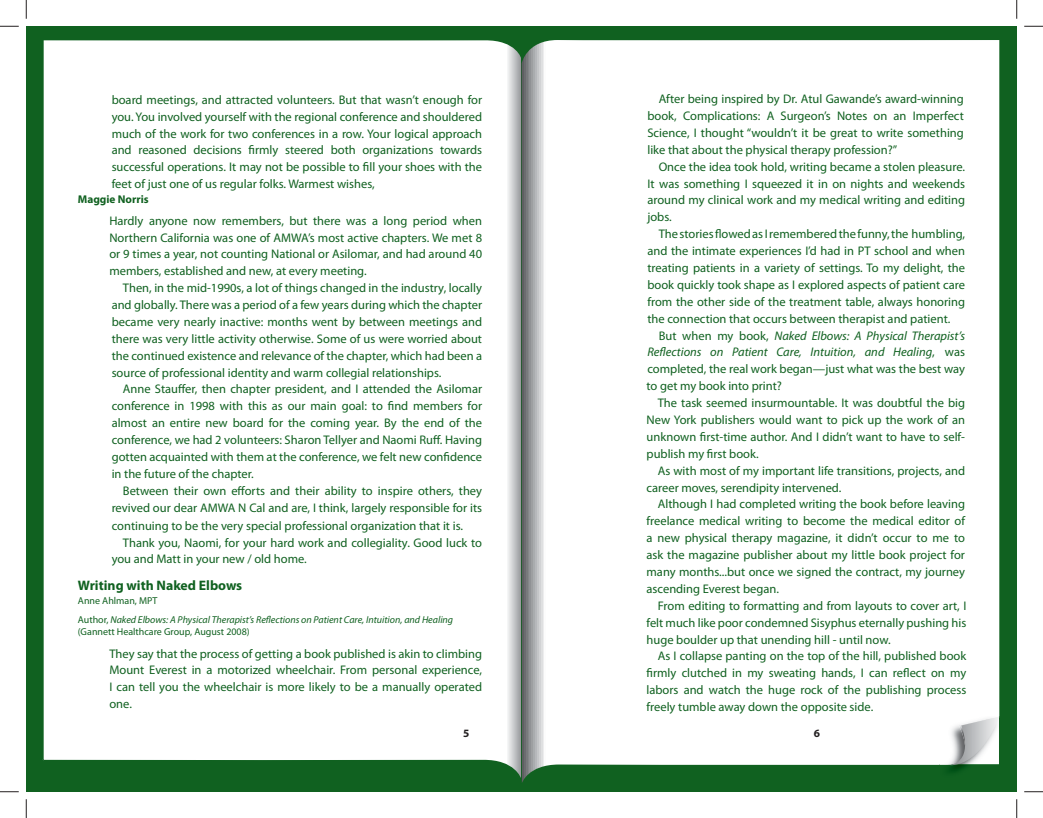
<style>
.page{position:relative;width:1043px;height:818px;background:#fff}
.page>*{position:absolute;margin:0;border:0;box-sizing:border-box;transform-origin:0 0}
.t1{font:700 13.75px "Myriad Pro";color:#106120}
.t2{font:12.5px/16.9px "Myriad Pro";color:#106120;text-align:justify}
.t3{font:700 11.25px "Myriad Pro";color:#106120}
.t4{font:700 11.25px "Myriad Pro";color:#231f20}
.t5{font:italic 10px/19.4px "Myriad Pro";color:#106120}
.t6{font:10px "Myriad Pro";color:#106120}
.s1{font-style:normal}
.s2{font-style:italic}
</style>
<div class="page">
<div style="left:26px;top:26px;width:495px;height:765px;background:#106120"></div>
<div style="left:42px;top:40px;width:479px;height:738px;background:#fff"></div>
<div style="left:521px;top:26px;width:495px;height:765px;background:#106120"></div>
<svg style="left:521px;top:40px;width:478px;height:743px;background:#f4f6f5"></svg>
<img style="left:939px;top:764px;width:60px;height:13px">
<img style="left:939px;top:716px;width:10px;height:48px">
<svg style="left:949px;top:716px;width:50px;height:49px;background:#d4d6d6"></svg>
<svg style="left:0;top:25px;width:19px;height:2px"></svg>
<svg style="left:1024px;top:25px;width:18px;height:2px"></svg>
<svg style="left:0;top:791px;width:19px;height:1px"></svg>
<svg style="left:1024px;top:791px;width:18px;height:1px"></svg>
<svg style="left:25px;top:0;width:2px;height:19px"></svg>
<svg style="left:25px;top:799px;width:2px;height:19px"></svg>
<svg style="left:1016px;top:0;width:1px;height:19px"></svg>
<svg style="left:1016px;top:799px;width:1px;height:19px"></svg>
<p class="t2" style="left:112px;top:92px;width:372px">board meetings, and attracted volunteers. But that wasn’t enough for you. You involved yourself with the regional conference and shouldered much of the work for two conferences in a row. Your logical approach and reasoned decisions firmly steered both organizations towards successful operations. It may not be possible to fill your shoes with the feet of just one of us regular folks. Warmest wishes,</p>
<p class="t3" style="left:78px;top:195px;width:72px">Maggie Norris</p>
<p class="t2" style="left:109px;top:213px;width:374px">Hardly anyone now remembers, but there was a long period when Northern California was one of AMWA’s most active chapters. We met 8 or 9 times a year, not counting National or Asilomar, and had around 40 members, established and new, at every meeting.</p>
<p class="t2" style="left:112px;top:281px;width:372px;text-indent:11px">Then, in the mid-1990s, a lot of things changed in the industry, locally and globally. There was a period of a few years during which the chapter became very nearly inactive: months went by between meetings and there was very little activity otherwise. Some of us were worried about the continued existence and relevance of the chapter, which had been a source of professional identity and warm collegial relationships.</p>
<p class="t2" style="left:112px;top:382px;width:372px;text-indent:11px">Anne Stauffer, then chapter president, and I attended the Asilomar conference in 1998 with this as our main goal: to find members for almost an entire new board for the coming year. By the end of the conference, we had 2 volunteers: Sharon Tellyer and Naomi Ruff. Having gotten acquainted with them at the conference, we felt new confidence in the future of the chapter.</p>
<p class="t2" style="left:112px;top:483px;width:372px;line-height:17.5px;text-indent:11px">Between their own efforts and their ability to inspire others, they revived our dear AMWA N Cal and are, I think, largely responsible for its continuing to be the very special professional organization that it is.</p>
<p class="t2" style="left:112px;top:535px;width:372px;text-indent:11px">Thank you, Naomi, for your hard work and collegiality. Good luck to you and Matt in your new / old home.</p>
<p class="t1" style="left:78px;top:580px;width:166px">Writing with Naked Elbows</p>
<p class="t5" style="left:78px;top:591px;width:377px"><span class="s1">Anne Ahlman, MPT<br>Author,</span> Naked Elbows: A Physical Therapist’s Reflections on Patient Care, Intuition, and Healing</p>
<p class="t6" style="left:78px;top:627px;width:173px">(Gannett Healthcare Group, August 2008)</p>
<p class="t2" style="left:109px;top:646px;width:374px">They say that the process of getting a book published is akin to climbing Mount Everest in a motorized wheelchair. From personal experience, I can tell you the wheelchair is more likely to be a manually operated one.</p>
<p class="t2" style="left:647px;top:92px;width:318px;text-indent:11px">After being inspired by Dr. Atul Gawande’s award-winning book, Complications: A Surgeon’s Notes on an Imperfect Science, I thought “wouldn’t it be great to write something like that about the physical therapy profession?”</p>
<p class="t2" style="left:647px;top:159px;width:319px;text-indent:11px">Once the idea took hold, writing became a stolen pleasure.<br>It was something I squeezed it in on nights and weekends around my clinical work and my medical writing and editing jobs.</p>
<p class="t2" style="left:647px;top:227px;width:319px;text-indent:11px">The stories flowed as I remembered the funny, the humbling, and the intimate experiences I’d had in PT school and when treating patients in a variety of settings. To my delight, the book quickly took shape as I explored aspects of patient care from the other side of the treatment table, always honoring the connection that occurs between therapist and patient.</p>
<p class="t2" style="left:646px;top:328px;width:320px;text-indent:12px">But when my book, <span class="s2">Naked Elbows: A Physical Therapist’s Reflections on Patient Care, Intuition, and Healing</span>, was completed, the real work began—just what was the best way to get my book into print?</p>
<p class="t2" style="left:646px;top:395px;width:320px;text-indent:11px">The task seemed insurmountable. It was doubtful the big New York publishers would want to pick up the work of an unknown first-time author. And I didn’t want to have to self&shy;publish my first book.</p>
<p class="t2" style="left:646px;top:463px;width:320px;text-indent:11px">As with most of my important life transitions, projects, and career moves, serendipity intervened.</p>
<p class="t2" style="left:646px;top:497px;width:320px;text-indent:11px">Although I had completed writing the book before leaving freelance medical writing to become the medical editor of a new physical therapy magazine, it didn’t occur to me to ask the magazine publisher about my little book project for many months...but once we signed the contract, my journey ascending Everest began.</p>
<p class="t2" style="left:646px;top:598px;width:321px;text-indent:11px">From editing to formatting and from layouts to cover art, I felt much like poor condemned Sisyphus eternally pushing his huge boulder up that unending hill - until now.</p>
<p class="t2" style="left:646px;top:649px;width:321px;text-indent:11px">As I collapse panting on the top of the hill, published book firmly clutched in my sweating hands, I can reflect on my labors and watch the huge rock of the publishing process freely tumble away down the opposite side.</p>
<p class="t4" style="left:463px;top:729px;width:8px">5</p>
<p class="t4" style="left:814px;top:729px;width:8px">6</p>
</div>
